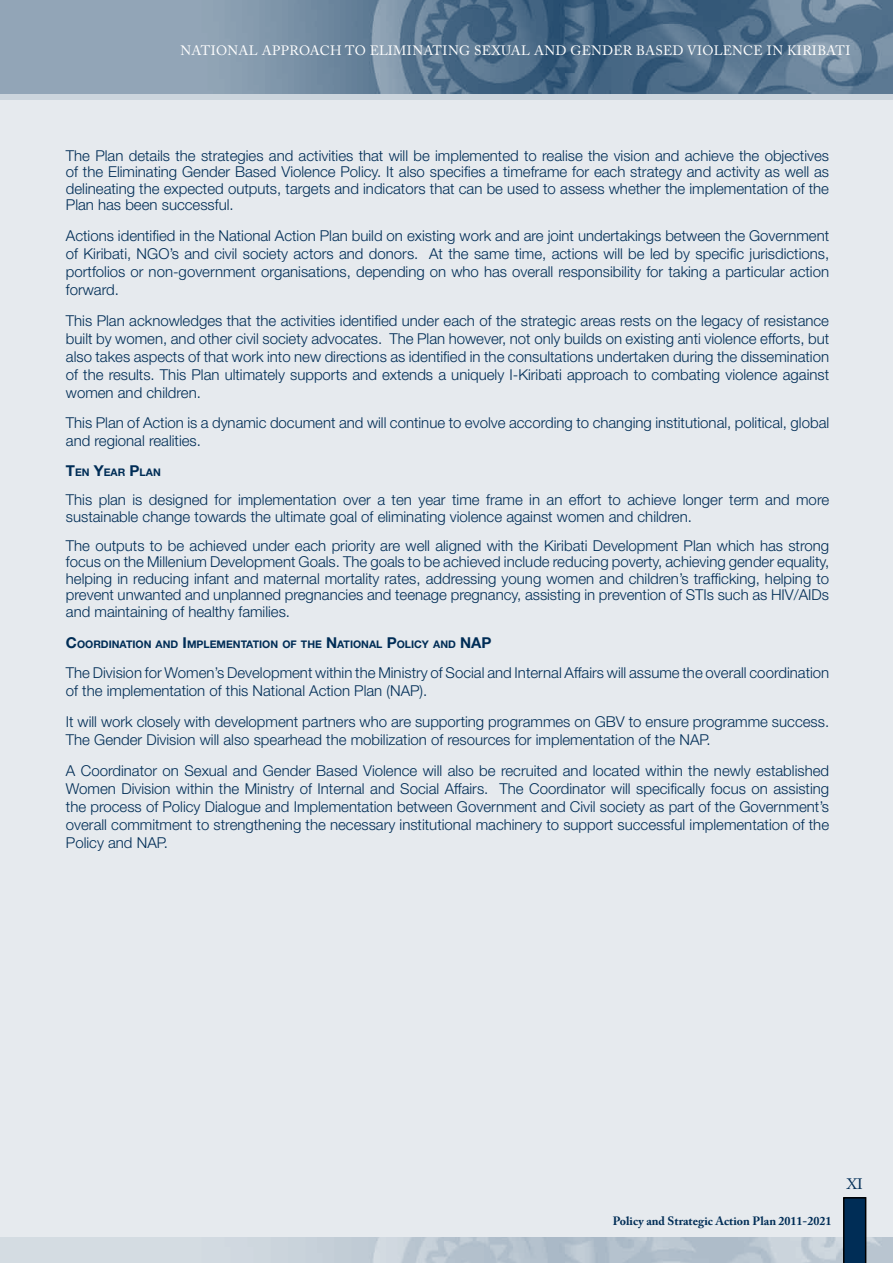
<style>
.page{position:relative;width:893px;height:1263px;background:#fff}
.page>*{position:absolute;margin:0;border:0;box-sizing:border-box;transform-origin:0 0}
.t1{font:300 15px/18px "Helvetica Neue";color:#002d56;text-align:justify}
.t2{font:15px "Adobe Caslon Pro";color:#002d56}
.t3{font:13.5px "Adobe Caslon Pro";letter-spacing:.025em;color:#fff}
.t4{font:700 12px "Adobe Caslon Pro";color:#002d56}
.t5{font:700 10.5px "Helvetica Neue";color:#002d56}
.s1{font-size:15px}
</style>
<div class="page">
<div style="left:0;top:83px;width:893px;height:1171px;background:#e6eaee"></div>
<div style="left:0;top:6px;width:893px;height:94px;background:#ccd5dd"></div>
<img style="left:0;top:0;width:893px;height:94px">
<img style="left:0;top:1237px;width:893px;height:26px">
<svg style="left:843px;top:1197px;width:23px;height:66px"></svg>
<p class="t3" style="left:181px;top:42px;width:671px">NATIONAL APPROACH TO ELIMINATING SEXUAL AND GENDER BASED VIOLENCE IN KIRIBATI</p>
<p class="t1" style="left:66px;top:147px;width:765px;line-height:16.5px">The Plan details the strategies and activities that will be implemented to realise the vision and achieve the objectives of the Eliminating Gender Based Violence Policy. It also specifies a timeframe for each strategy and activity as well as delineating the expected outputs, targets and indicators that can be used to assess whether the implementation of the Plan has been successful.</p>
<p class="t1" style="left:66px;top:226px;width:765px">Actions identified in the National Action Plan build on existing work and are joint undertakings between the Government of Kiribati, NGO’s and civil society actors and donors. At the same time, actions will be led by specific jurisdictions, portfolios or non-government organisations, depending on who has overall responsibility for taking a particular action forward.</p>
<p class="t1" style="left:66px;top:311px;width:765px">This Plan acknowledges that the activities identified under each of the strategic areas rests on the legacy of resistance built by women, and other civil society advocates. The Plan however, not only builds on existing anti violence efforts, but also takes aspects of that work into new directions as identified in the consultations undertaken during the dissemination of the results. This Plan ultimately supports and extends a uniquely I-Kiribati approach to combating violence against women and children.</p>
<p class="t1" style="left:66px;top:414px;width:765px">This Plan of Action is a dynamic document and will continue to evolve according to changing institutional, political, global and regional realities.</p>
<p class="t5" style="left:66px;top:465px;width:96px"><span class="s1">T</span>EN <span class="s1">Y</span>EAR <span class="s1">P</span>LAN</p>
<p class="t1" style="left:66px;top:491px;width:765px;line-height:16.5px">This plan is designed for implementation over a ten year time frame in an effort to achieve longer term and more sustainable change towards the ultimate goal of eliminating violence against women and children.</p>
<p class="t1" style="left:66px;top:537px;width:765px;line-height:16.5px">The outputs to be achieved under each priority are well aligned with the Kiribati Development Plan which has strong focus on the Millenium Development Goals. The goals to be achieved include reducing poverty, achieving gender equality, helping in reducing infant and maternal mortality rates, addressing young women and children’s trafficking, helping to prevent unwanted and unplanned pregnancies and teenage pregnancy, assisting in prevention of STIs such as HIV/AIDs and maintaining of healthy families.</p>
<p class="t5" style="left:66px;top:637px;width:427px"><span class="s1">C</span>OORDINATION AND <span class="s1">I</span> MPLEMENTATION OF THE <span class="s1">N</span>ATIONAL <span class="s1">P</span>OLICY AND <span class="s1">NAP</span></p>
<p class="t1" style="left:66px;top:664px;width:765px">The Division for Women’s Development within the Ministry of Social and Internal Affairs will assume the overall coordination of the implementation of this National Action Plan (NAP).</p>
<p class="t1" style="left:66px;top:712px;width:765px">It will work closely with development partners who are supporting programmes on GBV to ensure programme success.<br>The Gender Division will also spearhead the mobilization of resources for implementation of the NAP.</p>
<p class="t1" style="left:66px;top:761px;width:765px">A Coordinator on Sexual and Gender Based Violence will also be recruited and located within the newly established Women Division within the Ministry of Internal and Social Affairs. The Coordinator will specifically focus on assisting the process of Policy Dialogue and Implementation between Government and Civil society as part of the Government’s overall commitment to strengthening the necessary institutional machinery to support successful implementation of the Policy and NAP.</p>
<p class="t4" style="left:613px;top:1214px;width:220px">Policy and Strategic Action Plan 2011-2021</p>
<p class="t2" style="left:847px;top:1175px;width:18px">XI</p>
</div>
